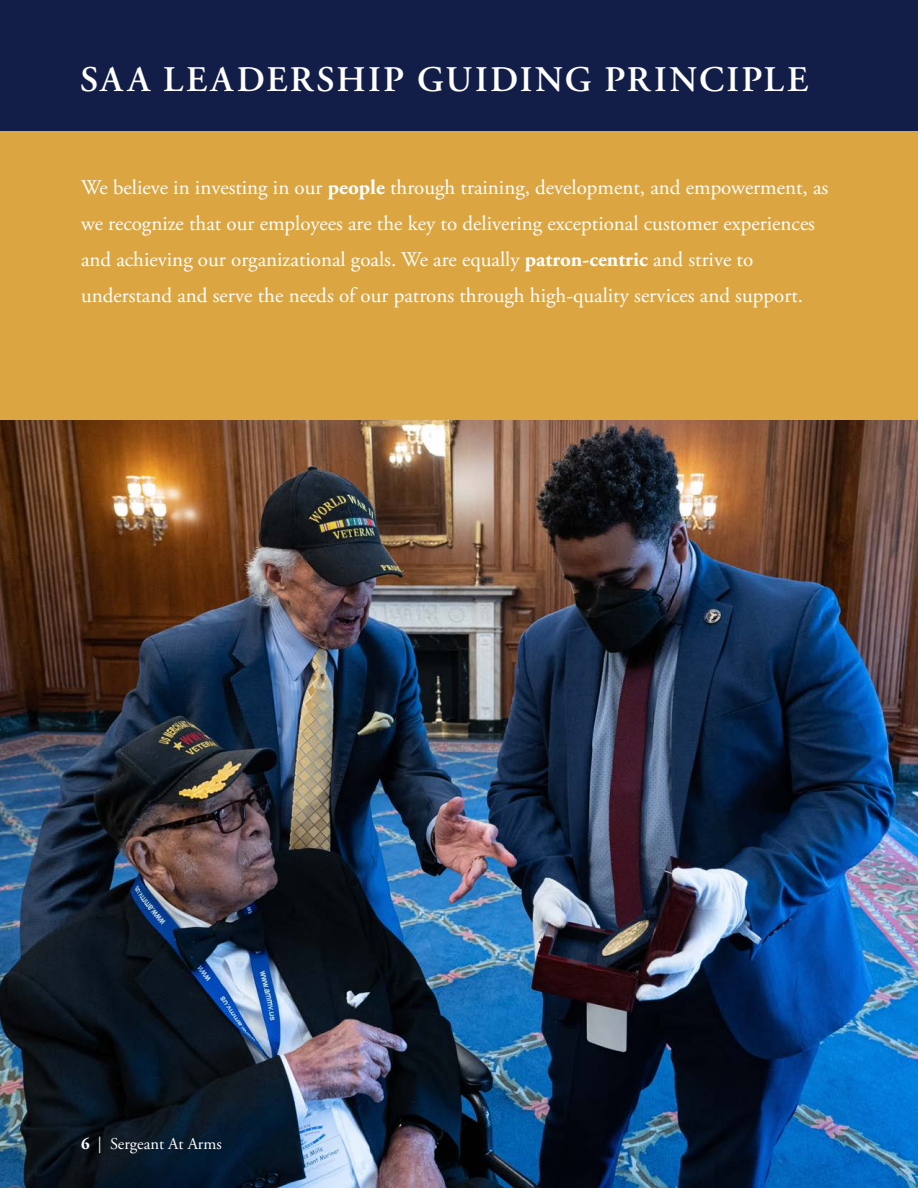
<style>
.page{position:relative;width:918px;height:1188px;background:#fff}
.page>*{position:absolute;margin:0;border:0;box-sizing:border-box;transform-origin:0 0}
.Business_Unit{font:600 36px "Adobe Garamond Pro";letter-spacing:.065em;color:#fff}
.t1{font:21px/36px "Adobe Garamond Pro";color:#fff}
.Names{font:16.5px "Adobe Garamond Pro";color:#fff}
.s1{font-weight:700}
</style>
<div class="page">
<img style="left:0;top:420px;width:918px;height:768px">
<div style="left:0;top:0;width:918px;height:131px;background:#121e47"></div>
<div style="left:0;top:131px;width:918px;height:289px;background:#dba641"></div>
<p class="Business_Unit" style="left:80px;top:59px;width:729px">SAA LEADERSHIP GUIDING PRINCIPLE</p>
<p class="t1" style="left:81px;top:170px;width:749px">We believe in investing in our <span class="s1">people</span> through training, development, and empowerment, as we recognize that our employees are the key to delivering exceptional customer experiences and achieving our organizational goals. We are equally <span class="s1">patron-centric</span> and strive to understand and serve the needs of our patrons through high-quality services and support.</p>
<p class="Names" style="left:81px;top:1134px;width:142px"><span class="s1">6</span> | Sergeant At Arms</p>
</div>
